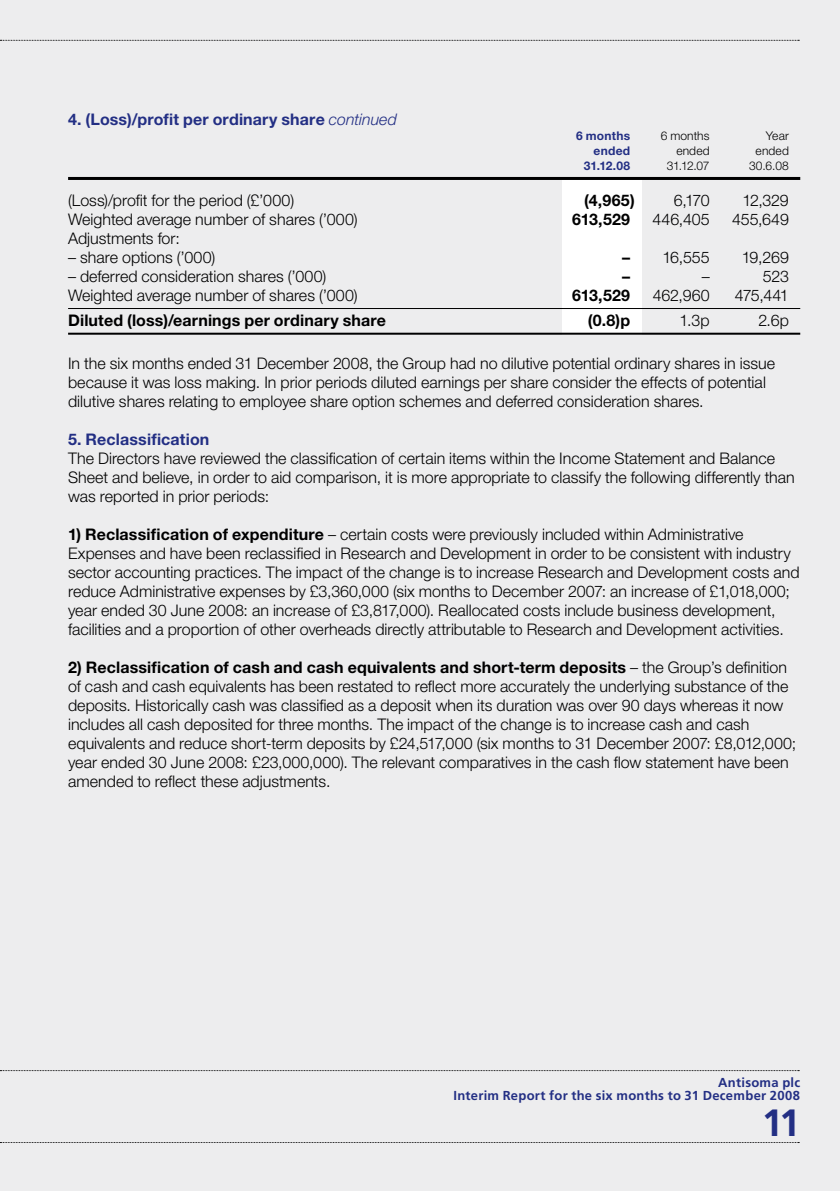
<style>
.page{position:relative;width:840px;height:1191px;background:#fff}
.page>*{position:absolute;margin:0;border:0;box-sizing:border-box;transform-origin:0 0}
.t1{font:700 38px "Frutiger LT Std";color:#232f84}
.t2{font:300 16px/19px "Helvetica Neue LT Std";color:#000}
.t3{font:700 16px "Helvetica Neue LT Std";letter-spacing:.01em;color:#000}
.t4{font:700 16px "Helvetica Neue LT Std";letter-spacing:.01em;color:#232f84}
.t5{font:700 13px/13px "Frutiger LT Std";letter-spacing:.02em;color:#232f84;text-align:right}
.t6{font:300 12px "Helvetica Neue LT Std";letter-spacing:.01em;color:#000}
.t7{font:700 12px "Helvetica Neue LT Std";letter-spacing:.02em;color:#232f84}
.s1{font-weight:300;font-style:italic}
.s2{font-weight:700}
</style>
<div class="page">
<div style="left:0;top:0;width:839px;height:1191px;background:#ededee"></div>
<div style="left:561px;top:180px;width:80px;height:155px;background:#fff"></div>
<svg style="left:0;top:40px;width:798px;height:1px"></svg>
<svg style="left:0;top:1070px;width:798px;height:1px"></svg>
<svg style="left:0;top:1142px;width:798px;height:1px"></svg>
<hr style="left:68px;top:177px;width:731px;height:3px;background:#000">
<hr style="left:68px;top:308px;width:731px;height:1px;background:#000">
<hr style="left:68px;top:333px;width:731px;height:2px;background:#000">
<p class="t4" style="left:68px;top:109px;width:330px">4. (Loss)/profit per ordinary share <span class="s1">continued</span></p>
<p class="t7" style="left:576px;top:128px;width:55px">6 months</p>
<p class="t6" style="left:660px;top:128px;width:50px">6 months</p>
<p class="t6" style="left:765px;top:128px;width:25px">Year</p>
<p class="t7" style="left:593px;top:143px;width:38px">ended</p>
<p class="t6" style="left:676px;top:143px;width:35px">ended</p>
<p class="t6" style="left:755px;top:143px;width:35px">ended</p>
<p class="t7" style="left:583px;top:158px;width:48px">31.12.08</p>
<p class="t6" style="left:666px;top:158px;width:44px">31.12.07</p>
<p class="t6" style="left:748px;top:158px;width:41px">30.6.08</p>
<p class="t2" style="left:68px;top:190px;width:227px">(Loss)/profit for the period (£’000)</p>
<p class="t3" style="left:584px;top:190px;width:52px">(4,965)</p>
<p class="t2" style="left:673px;top:190px;width:37px">6,170</p>
<p class="t2" style="left:742px;top:190px;width:48px">12,329</p>
<p class="t2" style="left:68px;top:209px;width:291px">Weighted average number of shares (’000)</p>
<p class="t3" style="left:571px;top:209px;width:60px">613,529</p>
<p class="t2" style="left:652px;top:209px;width:58px">446,405</p>
<p class="t2" style="left:731px;top:209px;width:58px">455,649</p>
<p class="t2" style="left:68px;top:228px;width:113px">Adjustments for:</p>
<p class="t2" style="left:68px;top:247px;width:149px">– share options (’000)</p>
<p class="t2" style="left:622px;top:247px;width:89px"><span class="s2">–</span> 16,555</p>
<p class="t2" style="left:741px;top:247px;width:49px">19,269</p>
<p class="t2" style="left:68px;top:266px;width:259px">– deferred consideration shares (’000)</p>
<p class="t3" style="left:622px;top:266px;width:9px">–</p>
<p class="t2" style="left:701px;top:266px;width:9px">–</p>
<p class="t2" style="left:762px;top:266px;width:27px">523</p>
<p class="t2" style="left:68px;top:285px;width:291px">Weighted average number of shares (’000)</p>
<p class="t3" style="left:571px;top:285px;width:60px">613,529</p>
<p class="t2" style="left:652px;top:285px;width:58px">462,960</p>
<p class="t2" style="left:734px;top:285px;width:56px">475,441</p>
<p class="t3" style="left:68px;top:310px;width:319px">Diluted (loss)/earnings per ordinary share</p>
<p class="t3" style="left:587px;top:310px;width:44px">(0.8)p</p>
<p class="t2" style="left:679px;top:310px;width:32px">1.3p</p>
<p class="t2" style="left:758px;top:310px;width:32px">2.6p</p>
<p class="t2" style="left:68px;top:354px;width:708px">In the six months ended 31 December 2008, the Group had no dilutive potential ordinary shares in issue because it was loss making. In prior periods diluted earnings per share consider the effects of potential dilutive shares relating to employee share option schemes and deferred consideration shares.</p>
<p class="t4" style="left:68px;top:429px;width:143px">5. Reclassification</p>
<p class="t2" style="left:68px;top:449px;width:727px">The Directors have reviewed the classification of certain items within the Income Statement and Balance<br>Sheet and believe, in order to aid comparison, it is more appropriate to classify the following differently than was reported in prior periods:</p>
<p class="t2" style="left:68px;top:525px;width:732px"><span class="s2">1) Reclassification of expenditure</span> – certain costs were previously included within Administrative Expenses and have been reclassified in Research and Development in order to be consistent with industry sector accounting practices. The impact of the change is to increase Research and Development costs and reduce Administrative expenses by £3,360,000 (six months to December 2007: an increase of £1,018,000; year ended 30 June 2008: an increase of £3,817,000). Reallocated costs include business development, facilities and a proportion of other overheads directly attributable to Research and Development activities.</p>
<p class="t2" style="left:68px;top:658px;width:729px"><span class="s2">2) Reclassification of cash and cash equivalents and short-term deposits</span> – the Group’s definition of cash and cash equivalents has been restated to reflect more accurately the underlying substance of the deposits. Historically cash was classified as a deposit when its duration was over 90 days whereas it now includes all cash deposited for three months. The impact of the change is to increase cash and cash equivalents and reduce short-term deposits by £24,517,000 (six months to 31 December 2007: £8,012,000; year ended 30 June 2008: £23,000,000). The relevant comparatives in the cash flow statement have been amended to reflect these adjustments.</p>
<p class="t5" style="left:453px;top:1075px;width:348px">Antisoma plc<br>Interim Report for the six months to 31 December 2008</p>
<h1 class="t1" style="left:761px;top:1100px;width:40px">11</h1>
</div>
